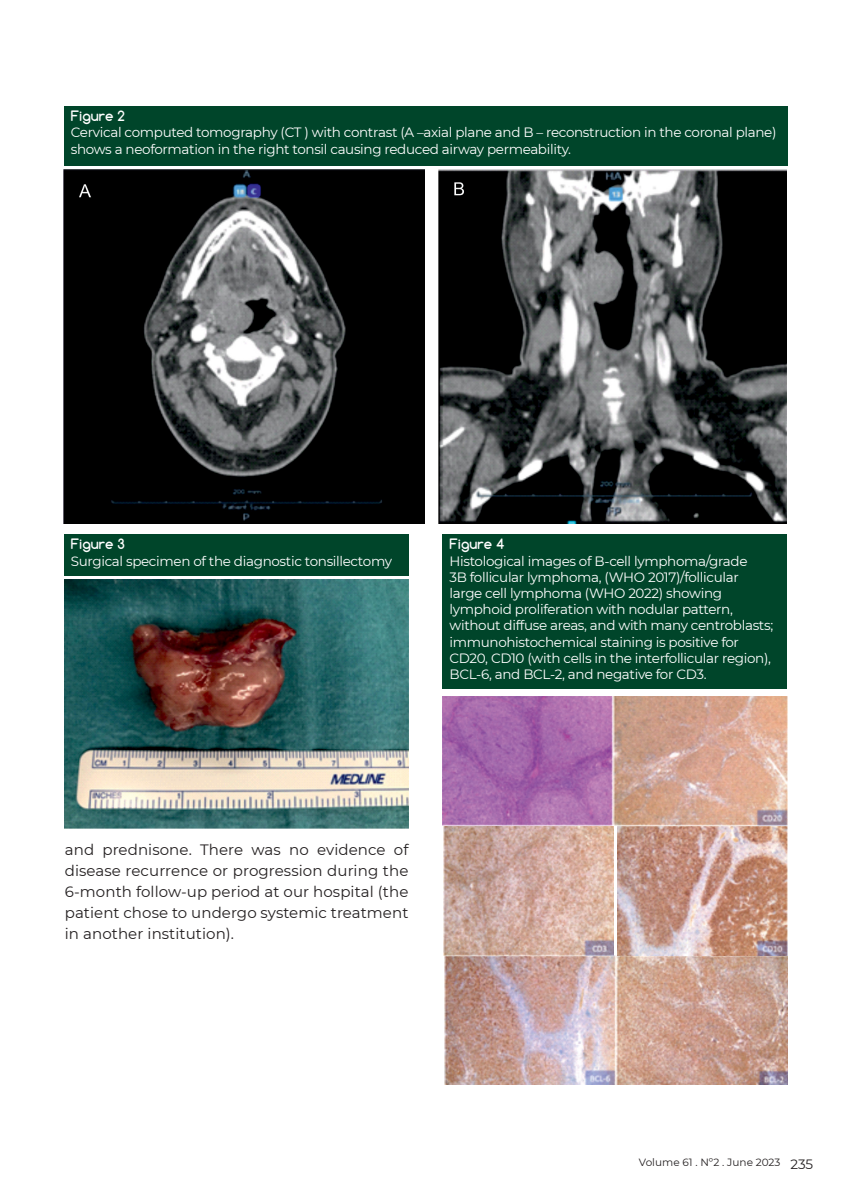
<style>
.page{position:relative;width:851px;height:1191px;background:#fff}
.page>*{position:absolute;margin:0;border:0;box-sizing:border-box;transform-origin:0 0}
.t1{font:15px/21px "Montserrat";letter-spacing:.005em;color:#231f20;text-align:justify}
.t2{font:13.5px/16.2px "Montserrat";letter-spacing:-.025em;color:#fff}
.t3{font:700 13.5px "Comfortaa";color:#fff}
.t4{font:10.5px "Montserrat";color:#231f20}
.s1{font-size:13.5px}
</style>
<div class="page">
<div style="left:64px;top:106px;width:723px;height:60px;background:#00452a"></div>
<div style="left:64px;top:534px;width:344px;height:42px;background:#00452a"></div>
<div style="left:442px;top:534px;width:345px;height:155px;background:#00452a"></div>
<img style="left:64px;top:170px;width:360px;height:353px">
<img style="left:438px;top:170px;width:348px;height:353px">
<img style="left:65px;top:580px;width:343px;height:248px">
<img style="left:444px;top:956px;width:343px;height:128px">
<img style="left:443px;top:825px;width:170px;height:130px">
<img style="left:617px;top:825px;width:169px;height:130px">
<img style="left:443px;top:696px;width:344px;height:129px">
<p class="t3" style="left:71px;top:107px;width:56px">Figure 2</p>
<p class="t2" style="left:71px;top:124px;width:707px">Cervical computed tomography (CT ) with contrast (A –axial plane and B – reconstruction in the coronal plane) shows a neoformation in the right tonsil causing reduced airway permeability.</p>
<p class="t3" style="left:71px;top:535px;width:56px">Figure 3</p>
<p class="t2" style="left:71px;top:552px;width:323px">Surgical specimen of the diagnostic tonsillectomy</p>
<p class="t3" style="left:449px;top:535px;width:57px">Figure 4</p>
<p class="t2" style="left:449px;top:552px;width:325px">Histological images of B-cell lymphoma/grade<br>3B follicular lymphoma, (WHO 2017)/follicular large cell lymphoma (WHO 2022) showing lymphoid proliferation with nodular pattern, without diffuse areas, and with many centroblasts; immunohistochemical staining is positive for CD20, CD10 (with cells in the interfollicular region), BCL-6, and BCL-2, and negative for CD3.</p>
<p class="t1" style="left:65px;top:839px;width:345px">and prednisone. There was no evidence of disease recurrence or progression during the 6-month follow-up period at our hospital (the patient chose to undergo systemic treatment in another institution).</p>
<p class="t4" style="left:639px;top:1155px;width:176px">Volume 61 . Nº2 . June 2023 <span class="s1">235</span></p>
</div>
